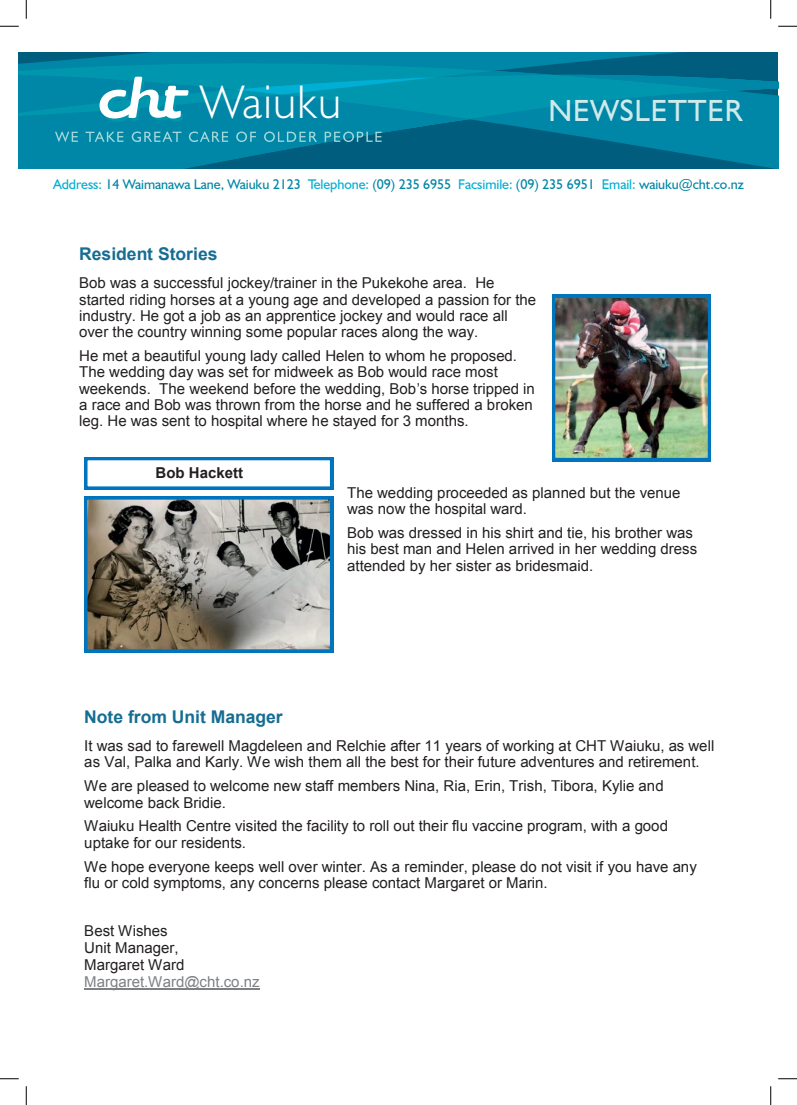
<style>
.page{position:relative;width:797px;height:1105px;background:#fff}
.page>*{position:absolute;margin:0;border:0;box-sizing:border-box;transform-origin:0 0}
.t1{font:300 47.5px "Humanist 521 BT";letter-spacing:.025em;color:#fff}
.t2{font:30.62px "Humanist 521 BT";letter-spacing:.025em;color:#ceeaeb}
.t3{font:700 17.5px "Arial";color:#166d93}
.t4{font:15px/16.4px "Arial";color:#231f20}
.t5{font:15px "Arial";color:#7e8083}
.t6{font:700 15px "Arial";color:#231f20}
.t7{font:14px "Humanist 521 BT";letter-spacing:-.005em;color:#0086a6}
.s1{color:#00afd3}
</style>
<div class="page">
<svg style="left:19px;top:52px;width:759px;height:7px;background:#007999"></svg>
<svg style="left:19px;top:59px;width:759px;height:110px;background:#0683a1"></svg>
<hr style="left:84px;top:988px;width:176px;height:1px;background:#7e8083">
<svg style="left:84px;top:496px;width:249px;height:156px;background:#818480"></svg>
<svg style="left:84px;top:457px;width:249px;height:32px"></svg>
<img style="left:552px;top:295px;width:159px;height:166px">
<svg style="left:0;top:25px;width:19px;height:2px"></svg>
<svg style="left:778px;top:25px;width:19px;height:2px"></svg>
<svg style="left:0;top:1078px;width:19px;height:1px"></svg>
<svg style="left:778px;top:1078px;width:19px;height:1px"></svg>
<svg style="left:25px;top:0;width:2px;height:19px"></svg>
<svg style="left:25px;top:1086px;width:2px;height:19px"></svg>
<svg style="left:770px;top:0;width:1px;height:19px"></svg>
<svg style="left:770px;top:1086px;width:1px;height:19px"></svg>
<h1 class="t1" style="left:200px;top:73px;width:142px">Waiuku</h1>
<h2 class="t2" style="left:548px;top:91px;width:195px">NEWSLETTER</h2>
<p class="t7" style="left:53px;top:176px;width:692px"><span class="s1">Address:</span> 14 Waimanawa Lane, Waiuku 2123 <span class="s1">Telephone:</span> (09) 235 6955 <span class="s1">Facsimile:</span> (09) 235 6951 <span class="s1">Email:</span> waiuku@cht.co.nz</p>
<p class="t3" style="left:79px;top:242px;width:140px">Resident Stories</p>
<p class="t4" style="left:79px;top:275px;width:458px">Bob was a successful jockey/trainer in the Pukekohe area. He started riding horses at a young age and developed a passion for the industry. He got a job as an apprentice jockey and would race all over the country winning some popular races along the way.</p>
<p class="t4" style="left:79px;top:347px;width:457px">He met a beautiful young lady called Helen to whom he proposed.<br>The wedding day was set for midweek as Bob would race most weekends. The weekend before the wedding, Bob’s horse tripped in a race and Bob was thrown from the horse and he suffered a broken leg. He was sent to hospital where he stayed for 3 months.</p>
<p class="t6" style="left:156px;top:463px;width:89px">Bob Hackett</p>
<p class="t4" style="left:347px;top:484px;width:335px">The wedding proceeded as planned but the venue was now the hospital ward.</p>
<p class="t4" style="left:347px;top:524px;width:351px">Bob was dressed in his shirt and tie, his brother was his best man and Helen arrived in her wedding dress attended by her sister as bridesmaid.</p>
<p class="t3" style="left:84px;top:705px;width:200px">Note from Unit Manager</p>
<p class="t4" style="left:84px;top:737px;width:631px">It was sad to farewell Magdeleen and Relchie after 11 years of working at CHT Waiuku, as well as Val, Palka and Karly. We wish them all the best for their future adventures and retirement.</p>
<p class="t4" style="left:84px;top:778px;width:581px">We are pleased to welcome new staff members Nina, Ria, Erin, Trish, Tibora, Kylie and welcome back Bridie.</p>
<p class="t4" style="left:84px;top:818px;width:585px">Waiuku Health Centre visited the facility to roll out their flu vaccine program, with a good uptake for our residents.</p>
<p class="t4" style="left:84px;top:858px;width:614px">We hope everyone keeps well over winter. As a reminder, please do not visit if you have any flu or cold symptoms, any concerns please contact Margaret or Marin.</p>
<p class="t4" style="left:84px;top:921px;width:102px;line-height:17.4px">Best Wishes<br>Unit Manager,<br>Margaret Ward</p>
<p class="t5" style="left:84px;top:971px;width:177px">Margaret.Ward@cht.co.nz</p>
</div>
